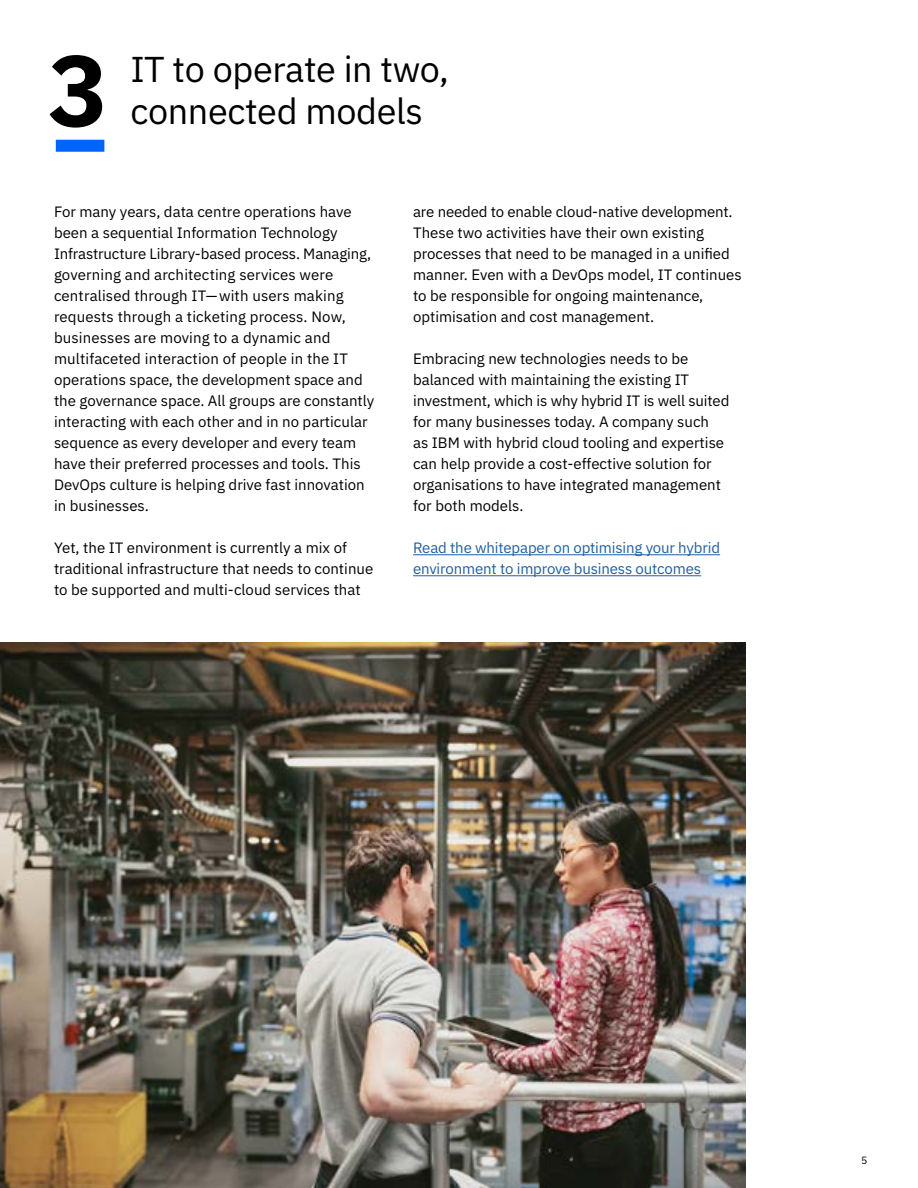
<style>
.page{position:relative;width:918px;height:1188px;background:#fff}
.page>*{position:absolute;margin:0;border:0;box-sizing:border-box;transform-origin:0 0}
.t1{font:700 100.5px "IBM Plex Sans";color:#000}
.t2{font:36px "IBM Plex Sans";letter-spacing:-.01em;color:#000}
.t3{font:15px/21px "IBM Plex Sans";color:#000}
.t4{font:15px/21px "IBM Plex Sans";letter-spacing:-.01em;color:#215e9e}
.t5{font:10.5px "IBM Plex Sans";color:#000}
</style>
<div class="page">
<img style="left:0;top:642px;width:745px;height:546px">
<div style="left:56px;top:140px;width:48px;height:12px;background:#0064ff"></div>
<hr style="left:413px;top:554px;width:307px;height:1px;background:#215e9e">
<hr style="left:413px;top:575px;width:288px;height:1px;background:#215e9e">
<h1 class="t1" style="left:48px;top:11px;width:62px">3</h1>
<h2 class="t2" style="left:130px;top:42px;width:320px">IT to operate in two,</h2>
<h2 class="t2" style="left:130px;top:84px;width:294px">connected models</h2>
<p class="t3" style="left:54px;top:200px;width:322px">For many years, data centre operations have been a sequential Information Technology Infrastructure Library-based process. Managing, governing and architecting services were centralised through IT— with users making requests through a ticketing process. Now, businesses are moving to a dynamic and multifaceted interaction of people in the IT operations space, the development space and the governance space. All groups are constantly interacting with each other and in no particular sequence as every developer and every team have their preferred processes and tools. This DevOps culture is helping drive fast innovation in businesses.</p>
<p class="t3" style="left:54px;top:536px;width:321px">Yet, the IT environment is currently a mix of traditional infrastructure that needs to continue to be supported and multi-cloud services that</p>
<p class="t3" style="left:413px;top:200px;width:330px">are needed to enable cloud-native development.<br>These two activities have their own existing processes that need to be managed in a unified manner. Even with a DevOps model, IT continues to be responsible for ongoing maintenance, optimisation and cost management.</p>
<p class="t3" style="left:413px;top:347px;width:318px">Embracing new technologies needs to be balanced with maintaining the existing IT investment, which is why hybrid IT is well suited for many businesses today. A company such<br>as IBM with hybrid cloud tooling and expertise can help provide a cost-effective solution for organisations to have integrated management for both models.</p>
<p class="t4" style="left:413px;top:536px;width:309px">Read the whitepaper on optimising your hybrid environment to improve business outcomes</p>
<p class="t5" style="left:861px;top:1152px;width:8px">5</p>
</div>
